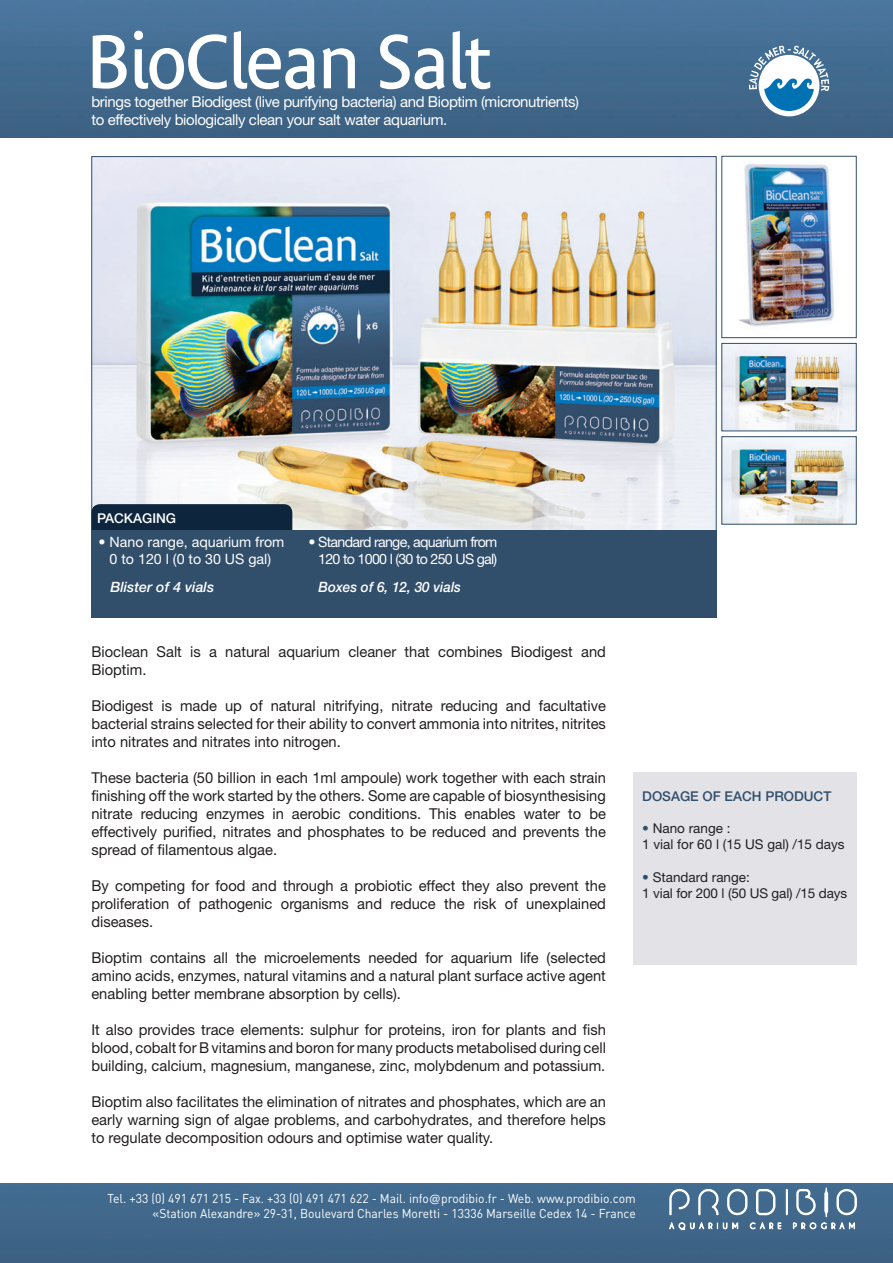
<style>
.page{position:relative;width:893px;height:1263px;background:#fff}
.page>*{position:absolute;margin:0;border:0;box-sizing:border-box;transform-origin:0 0}
.t1{font:75px "Bienvenue Beta";letter-spacing:-.025em;color:#fff}
.t2{font:15px/18px "Helvetica Neue";color:#231f20;text-align:justify}
.t3{font:15px/18px "Helvetica Neue";letter-spacing:-.025em;color:#fff}
.t4{font:14.25px/17.1px "Helvetica Neue";letter-spacing:-.05em;color:#fff;text-align:right}
.t5{font:14.25px/17.1px "Helvetica Neue";color:#fff;text-align:center}
.t6{font:italic 500 14.25px "Helvetica Neue";color:#fff;scale:.95 1}
.t7{font:italic 500 14.25px "Helvetica Neue";color:#fff}
.t8{font:13.5px/16.2px "Helvetica Neue";color:#231f20}
.t9{font:500 13.5px "Helvetica Neue";color:#314e6b}
.t10{font:500 13.5px "Helvetica Neue";color:#fff}
.t11{font:12.75px/15.3px "DIN";color:#fff;text-align:right;scale:.95 1}
.s1{color:#314e6b}
.s2{font-family:"Helvetica"}
</style>
<div class="page">
<img style="left:0;top:0;width:893px;height:137px">
<div style="left:633px;top:772px;width:224px;height:192px;background:#e2e2e7"></div>
<div style="left:0;top:1183px;width:893px;height:80px;background:#406789"></div>
<svg style="left:668px;top:1187px;width:190px;height:48px;background:#61819f"></svg>
<img style="left:93px;top:158px;width:622px;height:372px">
<div style="left:91px;top:504px;width:201px;height:45px;background:#0e263d;border-radius:9px"></div>
<div style="left:91px;top:530px;width:625px;height:87px;background:#314e6b"></div>
<img style="left:738px;top:164px;width:96px;height:163px">
<div style="left:721px;top:156px;width:136px;height:182px;border:1px solid #314e6b"></div>
<img style="left:723px;top:345px;width:132px;height:84px">
<div style="left:721px;top:343px;width:136px;height:88px;border:1px solid #314e6b"></div>
<img style="left:723px;top:438px;width:132px;height:85px">
<div style="left:721px;top:436px;width:136px;height:89px;border:1px solid #314e6b"></div>
<div style="left:759px;top:55px;width:60px;height:61px;border:6px solid #fff;border-radius:50%"></div>
<svg style="left:749px;top:46px;width:80px;height:65px"></svg>
<h1 class="t1" style="left:86px;top:19px;width:407px">BioClean Salt</h1>
<p class="t3" style="left:91px;top:92px;width:489px">brings together Biodigest (live purifying bacteria) and Bioptim (micronutrients) to effectively biologically clean your salt water aquarium.</p>
<p class="t10" style="left:97px;top:510px;width:81px">PACKAGING</p>
<p class="t5" style="left:99px;top:533px;width:187px">• Nano range, aquarium from<br>0 to 120 l (0 to 30 US gal)</p>
<p class="t7" style="left:110px;top:578px;width:105px">Blister of 4 vials</p>
<p class="t4" style="left:309px;top:533px;width:190px">• Standard range, aquarium from<br>120 to 1000 l (30 to 250 US gal)</p>
<p class="t6" style="left:319px;top:578px;width:151px">Boxes of 6, 12, 30 vials</p>
<p class="t2" style="left:91px;top:643px;width:516px">Bioclean Salt is a natural aquarium cleaner that combines Biodigest and<br>Bioptim.</p>
<p class="t2" style="left:91px;top:697px;width:516px">Biodigest is made up of natural nitrifying, nitrate reducing and facultative bacterial strains selected for their ability to convert ammonia into nitrites, nitrites into nitrates and nitrates into nitrogen.</p>
<p class="t2" style="left:91px;top:769px;width:516px">These bacteria (50 billion in each 1ml ampoule) work together with each strain finishing off the work started by the others. Some are capable of biosynthesising nitrate reducing enzymes in aerobic conditions. This enables water to be effectively purified, nitrates and phosphates to be reduced and prevents the spread of filamentous algae.</p>
<p class="t2" style="left:91px;top:877px;width:516px">By competing for food and through a probiotic effect they also prevent the proliferation of pathogenic organisms and reduce the risk of unexplained diseases.</p>
<p class="t2" style="left:91px;top:949px;width:516px">Bioptim contains all the microelements needed for aquarium life (selected amino acids, enzymes, natural vitamins and a natural plant surface active agent enabling better membrane absorption by cells).</p>
<p class="t2" style="left:91px;top:1021px;width:516px">It also provides trace elements: sulphur for proteins, iron for plants and fish blood, cobalt for B vitamins and boron for many products metabolised during cell building, calcium, magnesium, manganese, zinc, molybdenum and potassium.</p>
<p class="t2" style="left:91px;top:1093px;width:516px">Bioptim also facilitates the elimination of nitrates and phosphates, which are an early warning sign of algae problems, and carbohydrates, and therefore helps to regulate decomposition odours and optimise water quality.</p>
<p class="t9" style="left:642px;top:788px;width:191px">DOSAGE OF EACH PRODUCT</p>
<p class="t8" style="left:642px;top:820px;width:204px"><span class="s1">•</span> Nano range :<br>1 vial for 60 l (15 US gal) /15 days</p>
<p class="t8" style="left:642px;top:868px;width:206px"><span class="s1">•</span> Standard range:<br>1 vial for 200 l (50 US gal) /15 days</p>
<p class="t11" style="left:107px;top:1190px;width:558px">Tel. +33 (0) 491 671 215 - Fax. +33 (0) 491 471 622 - Mail. info<span class="s2">@</span>prodibio.fr - Web. www.prodibio.com «Station Alexandre» 29-31, Boulevard Charles Moretti - 13336 Marseille Cedex 14 - France</p>
</div>
